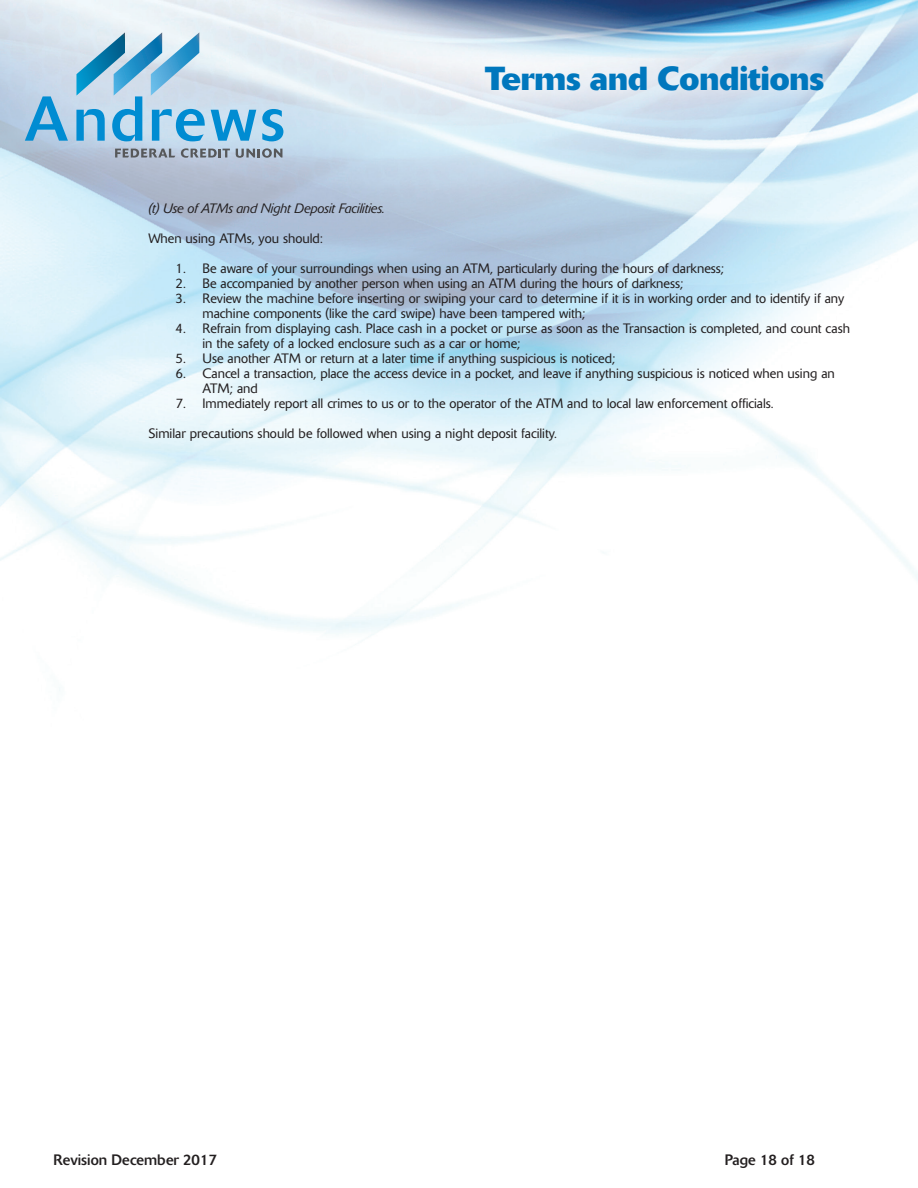
<style>
.page{position:relative;width:918px;height:1188px;background:#fff}
.page>*{position:absolute;margin:0;border:0;box-sizing:border-box;transform-origin:0 0}
.t1{font:700 33px "Delta";color:#0077bd}
.t2{font:15px "Delta";color:#231f20}
.t3{font:300 13.5px/15px "Delta";color:#231f20}
.t4{font:italic 300 13.5px "Delta";color:#231f20}
</style>
<div class="page">
<img style="left:0;top:0;width:918px;height:691px">
<svg style="left:25px;top:96px;width:43px;height:45px;background:#72b5dd"></svg>
<svg style="left:76px;top:32px;width:129px;height:109px;background:#8ec2df"></svg>
<svg style="left:211px;top:110px;width:45px;height:31px"></svg>
<svg style="left:262px;top:109px;width:21px;height:32px"></svg>
<svg style="left:115px;top:149px;width:60px;height:9px"></svg>
<svg style="left:181px;top:148px;width:49px;height:10px"></svg>
<svg style="left:236px;top:148px;width:46px;height:10px"></svg>
<div style="left:462px;top:41px;width:386px;height:74px;background:#fff;opacity:.75"></div>
<h1 class="t1" style="left:485px;top:57px;width:340px">Terms and Conditions</h1>
<p class="t4" style="left:148px;top:200px;width:238px">(t) Use of ATMs and Night Deposit Facilities.</p>
<p class="t3" style="left:148px;top:231px;width:176px">When using ATMs, you should:</p>
<p class="t3" style="left:176px;top:261px;width:550px">1. Be aware of your surroundings when using an ATM, particularly during the hours of darkness;</p>
<p class="t3" style="left:176px;top:276px;width:510px">2. Be accompanied by another person when using an ATM during the hours of darkness;</p>
<p class="t3" style="left:202px;top:291px;width:643px;text-indent:-27px">3. Review the machine before inserting or swiping your card to determine if it is in working order and to identify if any machine components (like the card swipe) have been tampered with;</p>
<p class="t3" style="left:202px;top:321px;width:649px;text-indent:-27px">4. Refrain from displaying cash. Place cash in a pocket or purse as soon as the Transaction is completed, and count cash in the safety of a locked enclosure such as a car or home;</p>
<p class="t3" style="left:176px;top:351px;width:441px">5. Use another ATM or return at a later time if anything suspicious is noticed;</p>
<p class="t3" style="left:202px;top:366px;width:634px;text-indent:-27px">6. Cancel a transaction, place the access device in a pocket, and leave if anything suspicious is noticed when using an<br>ATM; and</p>
<p class="t3" style="left:176px;top:396px;width:600px">7. Immediately report all crimes to us or to the operator of the ATM and to local law enforcement officials.</p>
<p class="t3" style="left:148px;top:426px;width:410px">Similar precautions should be followed when using a night deposit facility.</p>
<p class="t2" style="left:54px;top:1150px;width:165px">Revision December 2017</p>
<p class="t2" style="left:725px;top:1150px;width:92px">Page 18 of 18</p>
</div>
